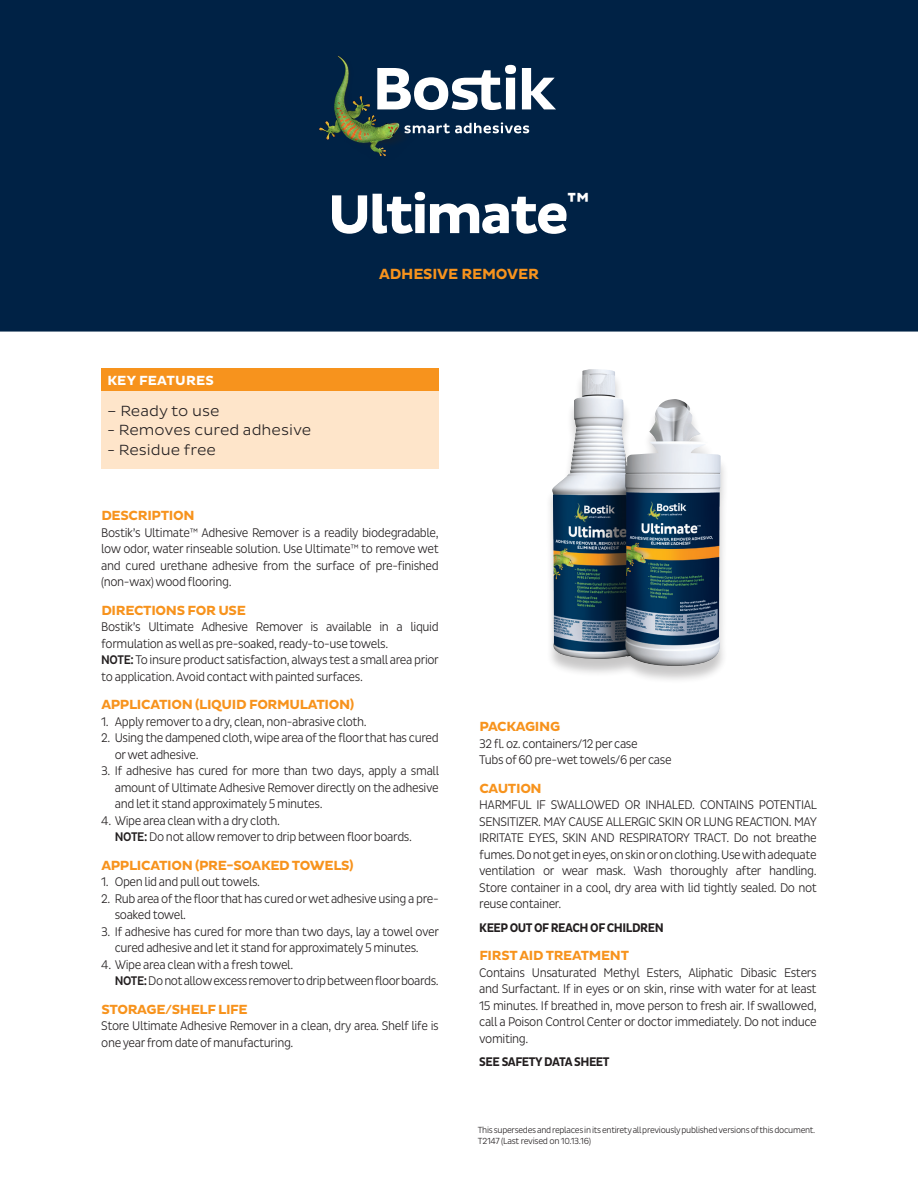
<style>
.page{position:relative;width:918px;height:1188px;background:#fff}
.page>*{position:absolute;margin:0;border:0;box-sizing:border-box;transform-origin:0 0}
.t1{font:700 55.5px "Pluto Sans";letter-spacing:-.05em;color:#fff}
.t2{font:300 15px "Pluto Sans";color:#231f20}
.t3{font:700 15px "Pluto Sans";letter-spacing:-.01em;color:#f7931d}
.t4{font:700 13.5px "Pluto Sans";letter-spacing:-.025em;color:#f7931d}
.t5{font:700 13.5px "Pluto Sans";letter-spacing:.015em;color:#fff}
.t6{font:300 12.75px/16.5px "Pluto Sans Cond";letter-spacing:-.03em;color:#231f20;scale:.96 1}
.t7{font:700 12.75px "Pluto Sans Cond";letter-spacing:-.035em;color:#231f20}
.t8{font:300 9px/10.5px "Pluto Sans Cond";letter-spacing:-.03em;color:#231f20}
.s1{font-weight:500}
</style>
<div class="page">
<div style="left:0;top:0;width:918px;height:332px;background:#002245"></div>
<svg style="left:417px;top:122px;width:112px;height:11px"></svg>
<svg style="left:417px;top:65px;width:139px;height:45px"></svg>
<img style="left:319px;top:52px;width:98px;height:108px">
<img style="left:551px;top:369px;width:171px;height:310px">
<div style="left:101px;top:369px;width:338px;height:22px;background:#f7931d"></div>
<div style="left:101px;top:391px;width:338px;height:77px;background:#fee5ca"></div>
<h1 class="t1" style="left:328px;top:183px;width:264px">Ultimate<sup>™</sup></h1>
<p class="t5" style="left:107px;top:373px;width:108px">KEY FEATURES</p>
<p class="t2" style="left:107px;top:402px;width:114px">– Ready to use</p>
<p class="t2" style="left:107px;top:422px;width:206px">- Removes cured adhesive</p>
<p class="t2" style="left:107px;top:441px;width:110px">- Residue free</p>
<p class="t3" style="left:379px;top:265px;width:161px">ADHESIVE REMOVER</p>
<p class="t4" style="left:101px;top:508px;width:95px">DESCRIPTION</p>
<p class="t6" style="left:101px;top:524px;width:353px;text-align:justify">Bostik’s Ultimate™ Adhesive Remover is a readily biodegradable, low odor, water rinseable solution. Use Ultimate™ to remove wet and cured urethane adhesive from the surface of pre-finished (non-wax) wood flooring.</p>
<p class="t4" style="left:101px;top:602px;width:146px">DIRECTIONS FOR USE</p>
<p class="t6" style="left:101px;top:619px;width:353px">Bostik’s Ultimate Adhesive Remover is available in a liquid formulation as well as pre-soaked, ready-to-use towels.<br><span class="s1">NOTE:</span> To insure product satisfaction, always test a small area prior to application. Avoid contact with painted surfaces.</p>
<p class="t4" style="left:101px;top:697px;width:254px">APPLICATION (LIQUID FORMULATION)</p>
<p class="t6" style="left:101px;top:713px;width:278px">1. Apply remover to a dry, clean, non-abrasive cloth.</p>
<p class="t6" style="left:115px;top:730px;width:339px;text-indent:-14px">2. Using the dampened cloth, wipe area of the floor that has cured or wet adhesive.</p>
<p class="t6" style="left:115px;top:763px;width:339px;text-align:justify;text-indent:-14px">3. If adhesive has cured for more than two days, apply a small amount of Ultimate Adhesive Remover directly on the adhesive and let it stand approximately 5 minutes.</p>
<p class="t6" style="left:115px;top:812px;width:311px;text-indent:-14px">4. Wipe area clean with a dry cloth.<br><span class="s1">NOTE:</span> Do not allow remover to drip between floor boards.</p>
<p class="t4" style="left:101px;top:857px;width:254px">APPLICATION (PRE-SOAKED TOWELS)</p>
<p class="t6" style="left:101px;top:874px;width:167px">1. Open lid and pull out towels.</p>
<p class="t6" style="left:115px;top:890px;width:339px;text-indent:-14px">2. Rub area of the floor that has cured or wet adhesive using a pre&shy;soaked towel.</p>
<p class="t6" style="left:101px;top:923px;width:353px;text-align:center">3. If adhesive has cured for more than two days, lay a towel over cured adhesive and let it stand for approximately 5 minutes.</p>
<p class="t6" style="left:115px;top:956px;width:339px;text-indent:-14px">4. Wipe area clean with a fresh towel.<br><span class="s1">NOTE:</span> Do not allow excess remover to drip between floor boards.</p>
<p class="t4" style="left:101px;top:1001px;width:148px">STORAGE/SHELF LIFE</p>
<p class="t6" style="left:101px;top:1018px;width:353px">Store Ultimate Adhesive Remover in a clean, dry area. Shelf life is one year from date of manufacturing.</p>
<p class="t4" style="left:479px;top:719px;width:82px">PACKAGING</p>
<p class="t6" style="left:479px;top:735px;width:202px">32 fl. oz. containers/12 per case<br>Tubs of 60 pre-wet towels/6 per case</p>
<p class="t4" style="left:479px;top:781px;width:64px">CAUTION</p>
<p class="t6" style="left:479px;top:797px;width:354px;text-align:justify">HARMFUL IF SWALLOWED OR INHALED. CONTAINS POTENTIAL SENSITIZER. MAY CAUSE ALLERGIC SKIN OR LUNG REACTION. MAY IRRITATE EYES, SKIN AND RESPIRATORY TRACT. Do not breathe fumes. Do not get in eyes, on skin or on clothing. Use with adequate ventilation or wear mask. Wash thoroughly after handling.<br>Store container in a cool, dry area with lid tightly sealed. Do not reuse container.</p>
<p class="t7" style="left:479px;top:920px;width:186px">KEEP OUT OF REACH OF CHILDREN</p>
<p class="t4" style="left:479px;top:948px;width:151px">FIRST AID TREATMENT</p>
<p class="t6" style="left:479px;top:964px;width:353px;text-align:justify">Contains Unsaturated Methyl Esters, Aliphatic Dibasic Esters and Surfactant. If in eyes or on skin, rinse with water for at least 15 minutes. If breathed in, move person to fresh air. If swallowed, call a Poison Control Center or doctor immediately. Do not induce vomiting.</p>
<p class="t7" style="left:479px;top:1054px;width:132px">SEE SAFETY DATA SHEET</p>
<p class="t8" style="left:478px;top:1125px;width:339px">This supersedes and replaces in its entirety all previously published versions of this document.<br>T2147 (Last revised on 10.13.16)</p>
</div>
